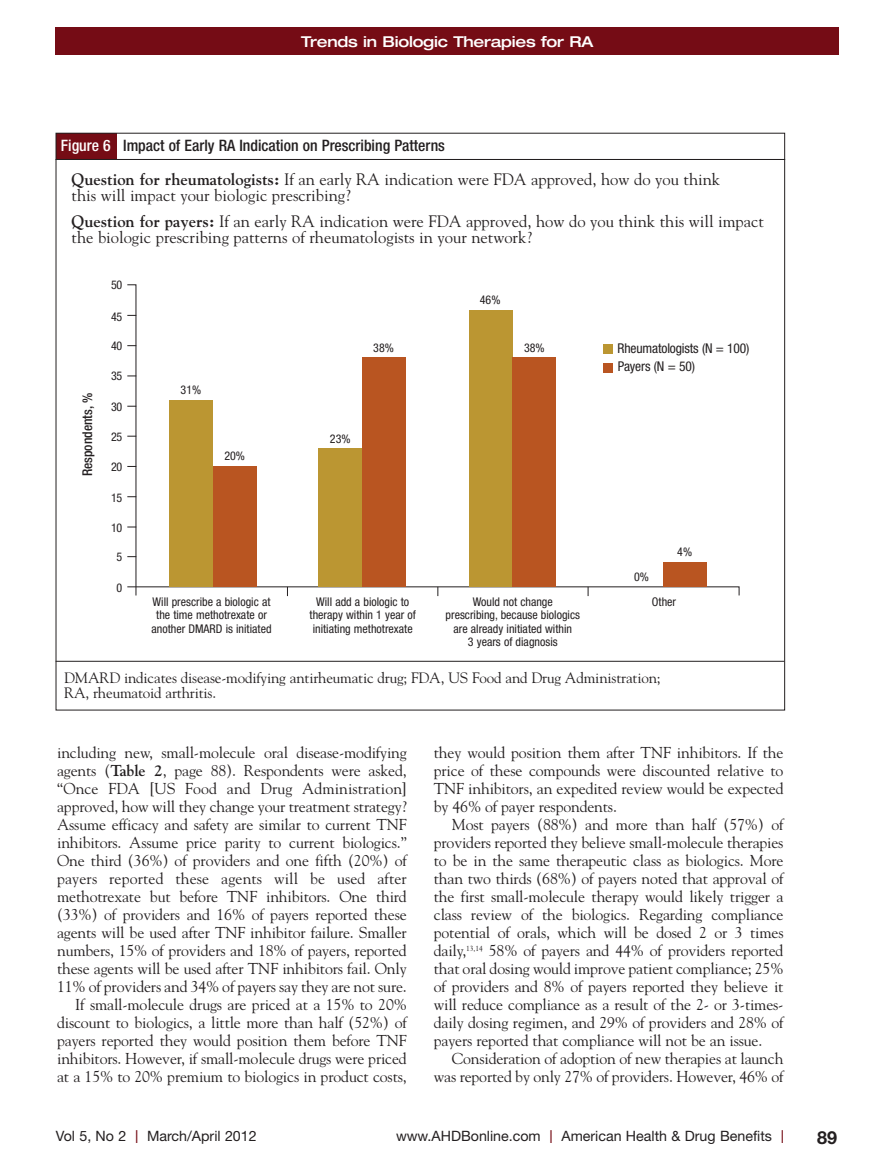
<style>
.page{position:relative;width:879px;height:1176px;background:#fff}
.page>*{position:absolute;margin:0;border:0;box-sizing:border-box;transform-origin:0 0}
.t1{font:700 18px "Helvetica Neue";color:#231f20}
.t2{font:16.5px/16.5px "Goudy";color:#231f20}
.t3{font:15.75px/18px "Goudy";letter-spacing:-.01em;color:#231f20;text-align:right}
.t4{font:500 condensed 15.75px "Helvetica Neue";color:#231f20}
.t5{font:15px/15px "Goudy";letter-spacing:-.01em;color:#231f20}
.t6{font:500 expanded 15px "Helvetica Neue";letter-spacing:-.015em;color:#fff}
.t7{font:14.25px "Helvetica Neue";color:#231f20}
.t8{font:condensed 13.5px/18px "Helvetica Neue";letter-spacing:-.01em;color:#231f20}
.t9{font:500 condensed 13.5px "Helvetica Neue";color:#231f20}
.t10{font:condensed 12px/13.5px "Helvetica Neue";color:#231f20;text-align:center}
.s1{color:#fff}
.s2{font-weight:700}
.s3{font-weight:300;font-size:18px;color:#750c15}
</style>
<div class="page">
<div style="left:56px;top:28px;width:783px;height:27px;background:#750c15"></div>
<svg style="left:127px;top:284px;width:612px;height:312px"></svg>
<div style="left:169px;top:400px;width:44px;height:186px;background:#bb9632"></div>
<div style="left:213px;top:466px;width:43px;height:120px;background:#b95521"></div>
<div style="left:318px;top:448px;width:44px;height:138px;background:#bb9632"></div>
<div style="left:362px;top:358px;width:43px;height:228px;background:#b95521"></div>
<div style="left:469px;top:310px;width:43px;height:276px;background:#bb9632"></div>
<div style="left:512px;top:357px;width:43px;height:229px;background:#b95521"></div>
<div style="left:663px;top:562px;width:43px;height:24px;background:#b95521"></div>
<div style="left:603px;top:363px;width:10px;height:9px;background:#b95521"></div>
<div style="left:603px;top:345px;width:10px;height:9px;background:#bb9632"></div>
<div style="left:56px;top:133px;width:61px;height:26px;background:#750c15"></div>
<div style="left:56px;top:133px;width:729px;height:27px;border:1px solid #231f20"></div>
<hr style="left:56px;top:660px;width:728px;height:1px;background:#231f20">
<p class="t6" style="left:301px;top:32px;width:293px">Trends in Biologic Therapies for RA</p>
<p class="t4" style="left:61px;top:135px;width:385px"><span class="s1">Figure 6</span> Impact of Early RA Indication on Prescribing Patterns</p>
<p class="t2" style="left:72px;top:171px;width:650px"><span class="s2">Question for rheumatologists:</span> If an early RA indication were FDA approved, how do you think this will impact your biologic prescribing?</p>
<p class="t2" style="left:72px;top:213px;width:694px"><span class="s2">Question for payers:</span> If an early RA indication were FDA approved, how do you think this will impact the biologic prescribing patterns of rheumatologists in your network?</p>
<p class="t9" style="left:79px;top:476px;width:85px;rotate:-90deg">Respondents, %</p>
<p class="t10" style="left:111px;top:279px;width:13px">50</p>
<p class="t10" style="left:111px;top:310px;width:13px">45</p>
<p class="t10" style="left:111px;top:340px;width:13px">40</p>
<p class="t10" style="left:111px;top:370px;width:13px">35</p>
<p class="t10" style="left:111px;top:401px;width:13px">30</p>
<p class="t10" style="left:111px;top:431px;width:13px">25</p>
<p class="t10" style="left:111px;top:460px;width:13px">20</p>
<p class="t10" style="left:111px;top:492px;width:13px">15</p>
<p class="t10" style="left:111px;top:521px;width:13px">10</p>
<p class="t10" style="left:117px;top:551px;width:7px">5</p>
<p class="t10" style="left:117px;top:582px;width:7px">0</p>
<p class="t10" style="left:180px;top:384px;width:22px">31%</p>
<p class="t10" style="left:224px;top:450px;width:22px">20%</p>
<p class="t10" style="left:480px;top:294px;width:22px">46%</p>
<p class="t10" style="left:373px;top:342px;width:22px">38%</p>
<p class="t10" style="left:524px;top:341px;width:22px">38%</p>
<p class="t10" style="left:330px;top:433px;width:22px">23%</p>
<p class="t8" style="left:617px;top:340px;width:133px">Rheumatologists (N = 100)<br>Payers (N = 50)</p>
<p class="t10" style="left:634px;top:570px;width:16px">0%</p>
<p class="t10" style="left:677px;top:546px;width:16px">4%</p>
<p class="t10" style="left:152px;top:596px;width:121px">Will prescribe a biologic at the time methotrexate or another DMARD is initiated</p>
<p class="t10" style="left:309px;top:596px;width:108px">Will add a biologic to therapy within 1 year of initiating methotrexate</p>
<p class="t10" style="left:445px;top:596px;width:136px">Would not change prescribing, because biologics are already initiated within<br>3 years of diagnosis</p>
<p class="t10" style="left:652px;top:596px;width:26px">Other</p>
<p class="t5" style="left:64px;top:669px;width:598px">DMARD indicates disease-modifying antirheumatic drug; FDA, US Food and Drug Administration;<br>RA, rheumatoid arthritis.</p>
<p class="t3" style="left:57px;top:743px;width:351px">including new, small-molecule oral disease-modifying agents (<span class="s2">Table 2</span>, page 88). Respondents were asked, “Once FDA [US Food and Drug Administration] approved, how will they change your treatment strategy?<br>Assume efficacy and safety are similar to current TNF inhibitors. Assume price parity to current biologics.” One third (36%) of providers and one fifth (20%) of payers reported these agents will be used after methotrexate but before TNF inhibitors. One third (33%) of providers and 16% of payers reported these agents will be used after TNF inhibitor failure. Smaller numbers, 15% of providers and 18% of payers, reported these agents will be used after TNF inhibitors fail. Only 11% of providers and 34% of payers say they are not sure.<br>If small-molecule drugs are priced at a 15% to 20% discount to biologics, a little more than half (52%) of payers reported they would position them before TNF inhibitors. However, if small-molecule drugs were priced at a 15% to 20% premium to biologics in product costs,</p>
<p class="t3" style="left:434px;top:743px;width:351px;text-align:justify">they would position them after TNF inhibitors. If the price of these compounds were discounted relative to TNF inhibitors, an expedited review would be expected by 46% of payer respondents.</p>
<p class="t3" style="left:434px;top:815px;width:351px;text-align:justify;text-indent:18px">Most payers (88%) and more than half (57%) of providers reported they believe small-molecule therapies to be in the same therapeutic class as biologics. More than two thirds (68%) of payers noted that approval of the first small-molecule therapy would likely trigger a class review of the biologics. Regarding compliance potential of orals, which will be dosed 2 or 3 times daily,<sup>13,14</sup> 58% of payers and 44% of providers reported that oral dosing would improve patient compliance; 25% of providers and 8% of payers reported they believe it will reduce compliance as a result of the 2- or 3-times&shy;daily dosing regimen, and 29% of providers and 28% of payers reported that compliance will not be an issue.</p>
<p class="t3" style="left:434px;top:1049px;width:351px">Consideration of adoption of new therapies at launch was reported by only 27% of providers. However, 46% of</p>
<p class="t7" style="left:56px;top:1127px;width:202px">Vol 5, No 2 <span class="s3">l</span> March/April 2012</p>
<p class="t7" style="left:396px;top:1127px;width:389px">www.AHDBonline.com <span class="s3">l</span> American Health &amp; Drug Benefits <span class="s3">l</span></p>
<p class="t1" style="left:817px;top:1126px;width:21px">89</p>
</div>
